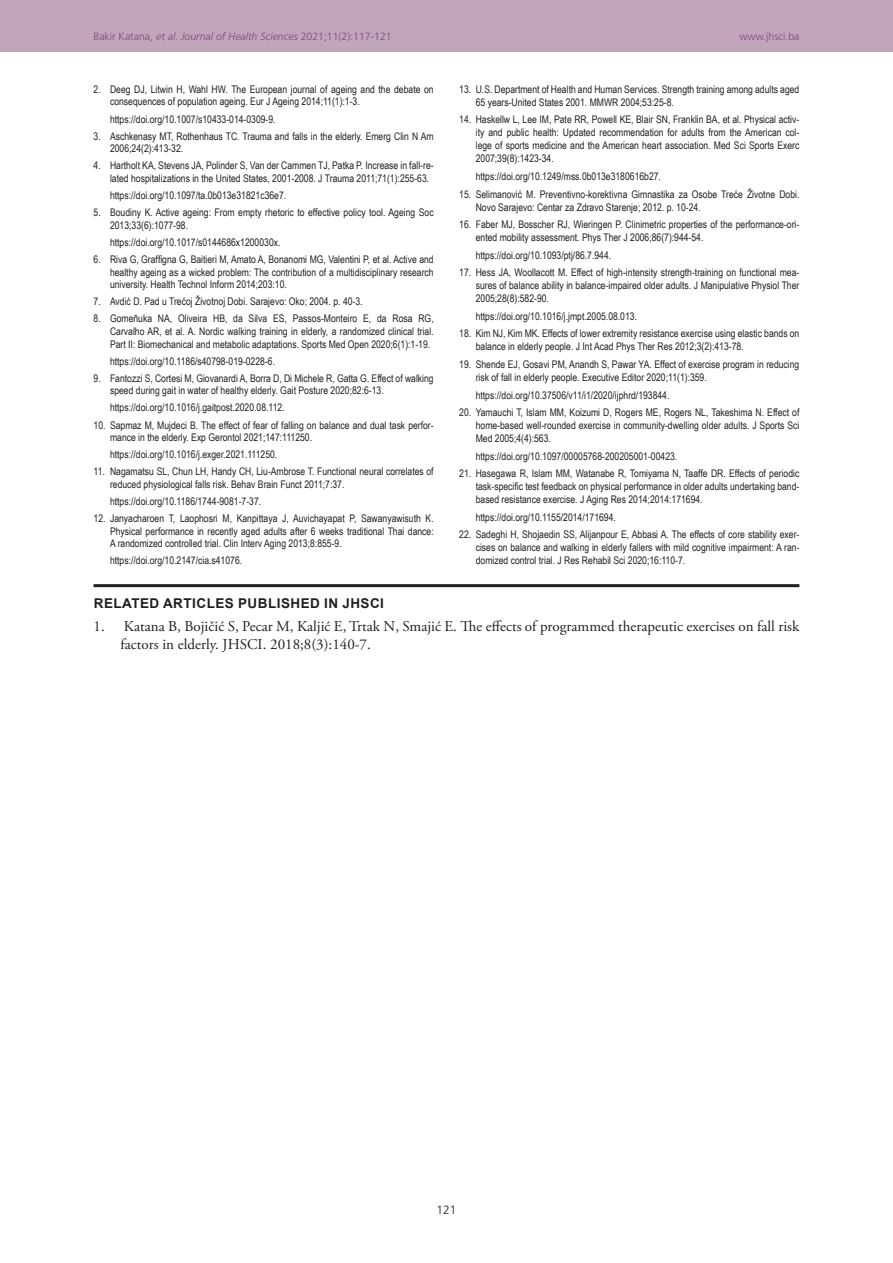
<style>
.page{position:relative;width:893px;height:1263px;background:#fff}
.page>*{position:absolute;margin:0;border:0;box-sizing:border-box;transform-origin:0 0}
.L{font:15px/18px "Adobe Garamond Pro";color:#231f20}
.RAPJHS{font:700 13.5px "Arial";letter-spacing:.035em;color:#231f20}
.t1{font:300 12px "Frutiger CE";color:#231f20}
.REF{font:10.5px/13px "Arial Narrow";color:#231f20}
.t2{font:300 10.5px "Frutiger CE";color:#82467e}
.s1{font-style:italic}
</style>
<div class="page">
<div style="left:0;top:0;width:893px;height:51px;background:#c0a5bb"></div>
<hr style="left:94px;top:584px;width:705px;height:3px;background:#231f20">
<p class="t2" style="left:94px;top:30px;width:300px">Bakir Katana, <span class="s1">et al</span>. <span class="s1">Journal of Health Sciences</span> 2021;11(2):117-121</p>
<p class="t2" style="left:739px;top:30px;width:62px">www.jhsci.ba</p>
<p class="REF" style="left:110px;top:82px;width:325px;line-height:12.6px;text-indent:-16px">2. Deeg DJ, Litwin H, Wahl HW. The European journal of ageing and the debate on consequences of population ageing. Eur J Ageing 2014;11(1):1-3.</p>
<p class="REF" style="left:110px;top:112px;width:167px">https://doi.org/10.1007/s10433-014-0309-9.</p>
<p class="REF" style="left:110px;top:129px;width:325px;line-height:12.6px;text-indent:-16px">3. Aschkenasy MT, Rothenhaus TC. Trauma and falls in the elderly. Emerg Clin N Am<br>2006;24(2):413-32.</p>
<p class="REF" style="left:110px;top:159px;width:325px;line-height:12.6px;text-indent:-16px">4. Hartholt KA, Stevens JA, Polinder S, Van der Cammen TJ, Patka P. Increase in fall-re&shy;lated hospitalizations in the United States, 2001-2008. J Trauma 2011;71(1):255-63.</p>
<p class="REF" style="left:110px;top:188px;width:178px">https://doi.org/10.1097/ta.0b013e31821c36e7.</p>
<p class="REF" style="left:110px;top:206px;width:325px;line-height:12.6px;text-indent:-16px">5. Boudiny K. Active ageing: From empty rhetoric to effective policy tool. Ageing Soc<br>2013;33(6):1077-98.</p>
<p class="REF" style="left:110px;top:235px;width:172px">https://doi.org/10.1017/s0144686x1200030x.</p>
<p class="REF" style="left:110px;top:252px;width:325px;line-height:12.6px;text-align:justify;text-indent:-16px">6. Riva G, Graffigna G, Baitieri M, Amato A, Bonanomi MG, Valentini P, et al. Active and healthy ageing as a wicked problem: The contribution of a multidisciplinary research university. Health Technol Inform 2014;203:10.</p>
<p class="REF" style="left:94px;top:295px;width:271px">7. Avdić D. Pad u Trećoj Životnoj Dobi. Sarajevo: Oko; 2004. p. 40-3.</p>
<p class="REF" style="left:110px;top:312px;width:325px;line-height:12.6px;text-align:justify;text-indent:-16px">8. Gomeñuka NA, Oliveira HB, da Silva ES, Passos-Monteiro E, da Rosa RG, Carvalho AR, et al. A. Nordic walking training in elderly, a randomized clinical trial.<br>Part II: Biomechanical and metabolic adaptations. Sports Med Open 2020;6(1):1-19.</p>
<p class="REF" style="left:110px;top:354px;width:167px">https://doi.org/10.1186/s40798-019-0228-6.</p>
<p class="REF" style="left:110px;top:371px;width:325px;line-height:12.6px;text-indent:-16px">9. Fantozzi S, Cortesi M, Giovanardi A, Borra D, Di Michele R, Gatta G. Effect of walking speed during gait in water of healthy elderly. Gait Posture 2020;82:6-13.</p>
<p class="REF" style="left:110px;top:401px;width:176px">https://doi.org/10.1016/j.gaitpost.2020.08.112.</p>
<p class="REF" style="left:110px;top:418px;width:325px;line-height:12.6px;text-indent:-16px">10. Sapmaz M, Mujdeci B. The effect of fear of falling on balance and dual task perfor&shy;mance in the elderly. Exp Gerontol 2021;147:111250.</p>
<p class="REF" style="left:110px;top:448px;width:169px">https://doi.org/10.1016/j.exger.2021.111250.</p>
<p class="REF" style="left:110px;top:465px;width:325px;line-height:12.6px;text-indent:-16px">11. Nagamatsu SL, Chun LH, Handy CH, Liu-Ambrose T. Functional neural correlates of reduced physiological falls risk. Behav Brain Funct 2011;7:37.</p>
<p class="REF" style="left:110px;top:494px;width:153px">https://doi.org/10.1186/1744-9081-7-37.</p>
<p class="REF" style="left:110px;top:512px;width:325px;line-height:12.6px;text-align:justify;text-indent:-16px">12. Janyacharoen T, Laophosri M, Kanpittaya J, Auvichayapat P, Sawanyawisuth K.<br>Physical performance in recently aged adults after 6 weeks traditional Thai dance:<br>A randomized controlled trial. Clin Interv Aging 2013;8:855-9.</p>
<p class="REF" style="left:110px;top:554px;width:134px">https://doi.org/10.2147/cia.s41076.</p>
<p class="REF" style="left:476px;top:82px;width:325px;text-indent:-16px">13. U.S. Department of Health and Human Services. Strength training among adults aged<br>65 years-United States 2001. MMWR 2004;53:25-8.</p>
<p class="REF" style="left:476px;top:113px;width:325px;text-align:justify;text-indent:-16px">14. Haskellw L, Lee IM, Pate RR, Powell KE, Blair SN, Franklin BA, et al. Physical activ&shy;ity and public health: Updated recommendation for adults from the American col&shy;lege of sports medicine and the American heart association. Med Sci Sports Exerc 2007;39(8):1423-34.</p>
<p class="REF" style="left:476px;top:169px;width:187px">https://doi.org/10.1249/mss.0b013e3180616b27.</p>
<p class="REF" style="left:476px;top:187px;width:325px;text-indent:-16px">15. Selimanović M. Preventivno-korektivna Gimnastika za Osobe Treće Životne Dobi.<br>Novo Sarajevo: Centar za Zdravo Starenje; 2012. p. 10-24.</p>
<p class="REF" style="left:476px;top:217px;width:325px;text-indent:-16px">16. Faber MJ, Bosscher RJ, Wieringen P. Clinimetric properties of the performance-ori&shy;ented mobility assessment. Phys Ther J 2006;86(7):944-54.</p>
<p class="REF" style="left:476px;top:248px;width:137px">https://doi.org/10.1093/ptj/86.7.944.</p>
<p class="REF" style="left:476px;top:266px;width:325px;text-align:justify;text-indent:-16px">17. Hess JA, Woollacott M. Effect of high-intensity strength-training on functional mea&shy;sures of balance ability in balance-impaired older adults. J Manipulative Physiol Ther 2005;28(8):582-90.</p>
<p class="REF" style="left:476px;top:309px;width:163px">https://doi.org/10.1016/j.jmpt.2005.08.013.</p>
<p class="REF" style="left:476px;top:327px;width:325px;text-indent:-16px">18. Kim NJ, Kim MK. Effects of lower extremity resistance exercise using elastic bands on balance in elderly people. J Int Acad Phys Ther Res 2012;3(2):413-78.</p>
<p class="REF" style="left:476px;top:357px;width:325px;text-indent:-16px">19. Shende EJ, Gosavi PM, Anandh S, Pawar YA. Effect of exercise program in reducing risk of fall in elderly people. Executive Editor 2020;11(1):359.</p>
<p class="REF" style="left:476px;top:388px;width:195px">https://doi.org/10.37506/v11/i1/2020/ijphrd/193844.</p>
<p class="REF" style="left:476px;top:405px;width:325px;text-align:justify;text-indent:-16px">20. Yamauchi T, Islam MM, Koizumi D, Rogers ME, Rogers NL, Takeshima N. Effect of home-based well-rounded exercise in community-dwelling older adults. J Sports Sci Med 2005;4(4):563.</p>
<p class="REF" style="left:476px;top:449px;width:203px">https://doi.org/10.1097/00005768-200205001-00423.</p>
<p class="REF" style="left:476px;top:467px;width:325px;text-align:justify;text-indent:-16px">21. Hasegawa R, Islam MM, Watanabe R, Tomiyama N, Taaffe DR. Effects of periodic task-specific test feedback on physical performance in older adults undertaking band&shy;based resistance exercise. J Aging Res 2014;2014:171694.</p>
<p class="REF" style="left:476px;top:510px;width:142px">https://doi.org/10.1155/2014/171694.</p>
<p class="REF" style="left:476px;top:528px;width:325px;text-align:justify;text-indent:-16px">22. Sadeghi H, Shojaedin SS, Alijanpour E, Abbasi A. The effects of core stability exer&shy;cises on balance and walking in elderly fallers with mild cognitive impairment: A ran&shy;domized control trial. J Res Rehabil Sci 2020;16:110-7.</p>
<p class="RAPJHS" style="left:94px;top:594px;width:292px">RELATED ARTICLES PUBLISHED IN JHSCI</p>
<p class="L" style="left:121px;top:618px;width:680px;text-indent:-27px">1. Katana B, Bojičić S, Pecar M, Kaljić E, Trtak N, Smajić E. The effects of programmed therapeutic exercises on fall risk factors in elderly. JHSCI. 2018;8(3):140-7.</p>
<p class="t1" style="left:436px;top:1203px;width:22px">121</p>
</div>
